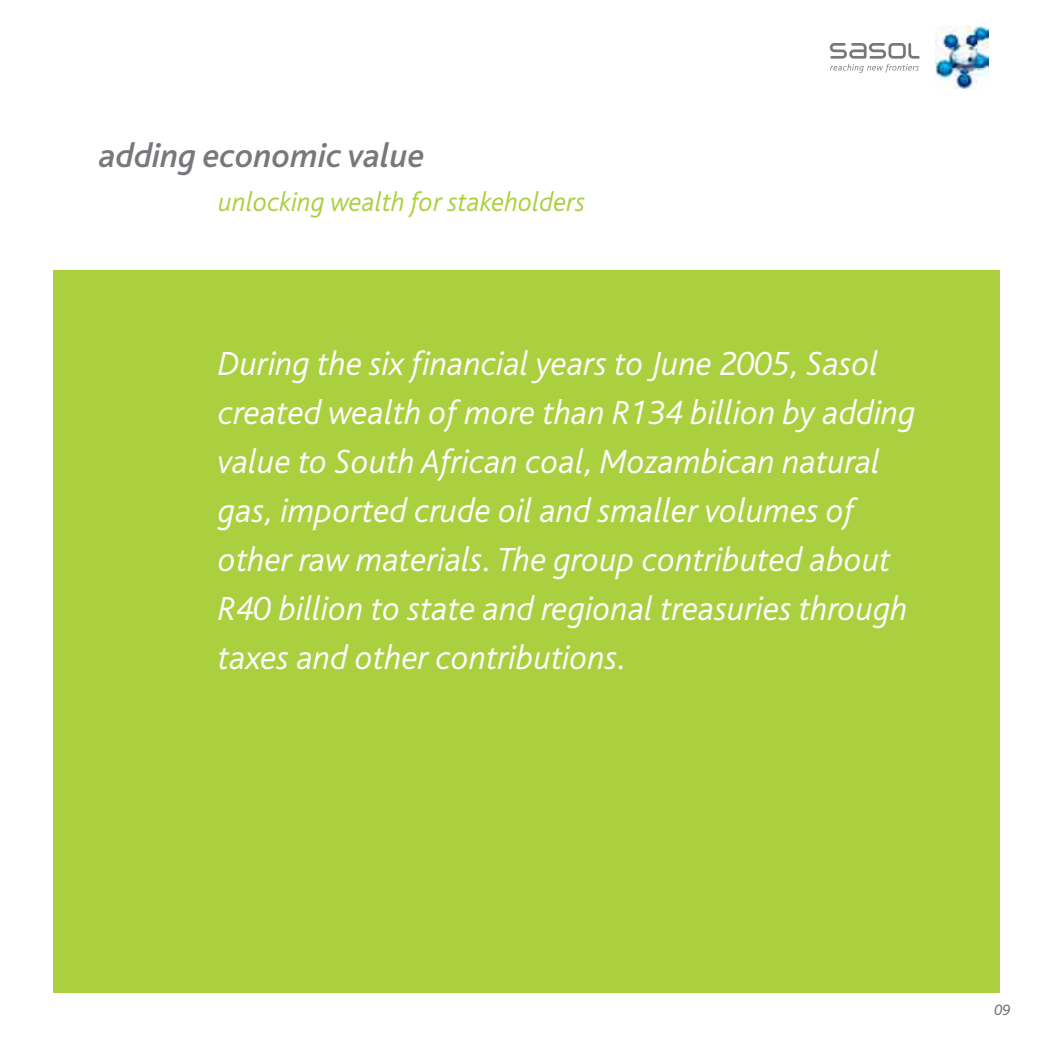
<style>
.page{position:relative;width:1042px;height:1042px;background:#fff}
.page>*{position:absolute;margin:0;border:0;box-sizing:border-box;transform-origin:0 0}
.t1{font:italic 300 35px/49px "Bliss";color:#fff}
.t2{font:italic 500 35px "Bliss";color:#77787b}
.t3{font:italic 300 28px "Bliss";color:#aad040}
.t4{font:italic 15.75px "Bliss";color:#77787b}
</style>
<div class="page">
<div style="left:54px;top:270px;width:946px;height:723px;background:#aad040"></div>
<svg style="left:830px;top:43px;width:89px;height:30px"></svg>
<img style="left:935px;top:26px;width:54px;height:62px">
<p class="t2" style="left:99px;top:143px;width:327px">adding economic value</p>
<p class="t3" style="left:218px;top:191px;width:369px">unlocking wealth for stakeholders</p>
<p class="t1" style="left:218px;top:342px;width:699px">During the six financial years to June 2005, Sasol created wealth of more than R134 billion by adding value to South African coal, Mozambican natural gas, imported crude oil and smaller volumes of other raw materials. The group contributed about R40 billion to state and regional treasuries through taxes and other contributions.</p>
<p class="t4" style="left:994px;top:1004px;width:18px">09</p>
</div>
